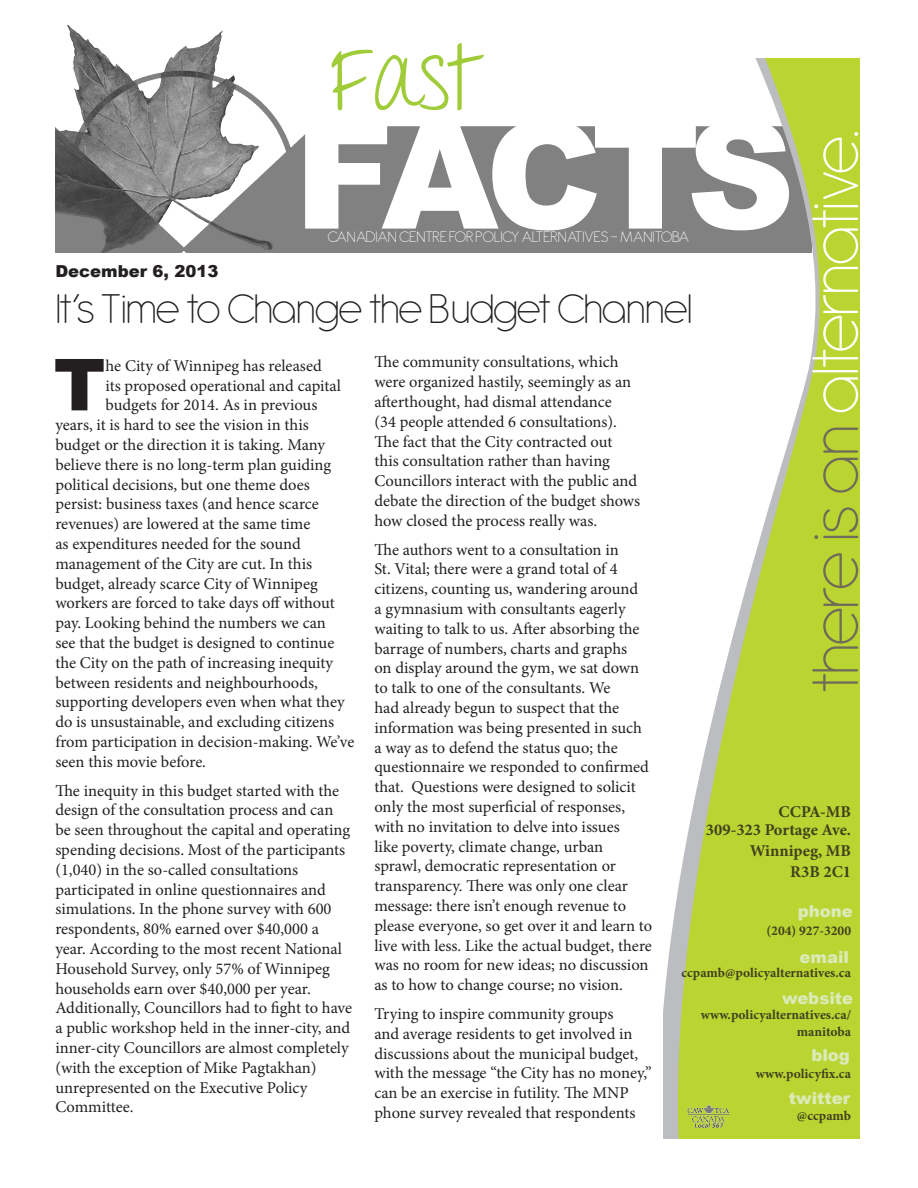
<style>
.page{position:relative;width:918px;height:1188px;background:#fff}
.page>*{position:absolute;margin:0;border:0;box-sizing:border-box;transform-origin:0 0}
.t1{font:900 150px "Arial";letter-spacing:-.085em;color:#fff}
.t2{font:90px "Throw My Hands Upinthe Air";color:#a1cc3a}
.t3{font:200 72px "Antipasto";letter-spacing:-.04em;color:#fff}
.t4{font:900 71.85px "Arial";color:#231f20}
.HEADLINE{font:200 45px "Antipasto";letter-spacing:-.04em;color:#231f20}
.t5{font:16.5px/19.8px "Minion Pro";color:#231f20}
.t6{font:200 16.5px "Antipasto";color:#fff}
.t7{font:700 16.5px/21px "Minion Pro";color:#40411e;text-align:right}
.t8{font:900 16.5px "Arial";color:#dceab8}
.t9{font:900 16.5px "Arial";color:#231f20}
.t10{font:700 13.5px/16.5px "Minion Pro";color:#40411e;text-align:right}
.s1{color:#6e6c59}
</style>
<div class="page">
<img style="left:55px;top:25px;width:609px;height:228px">
<svg style="left:664px;top:58px;width:196px;height:1080px;fill:#bad432"></svg>
<img style="left:688px;top:1105px;width:41px;height:22px">
<p class="t2" style="left:329px;top:25px;width:151px">Fast</p>
<p class="t1" style="left:294px;top:66px;width:502px">FACTS</p>
<p class="t6" style="left:328px;top:227px;width:363px">CANADIAN CENTRE FOR POLICY ALTERNATIVES - MANITOBA</p>
<p class="t3" style="left:794px;top:693px;width:566px;rotate:-90deg"><span class="s1">there is an</span> alternative.</p>
<p class="t9" style="left:55px;top:259px;width:165px">December 6, 2013</p>
<p class="HEADLINE" style="left:55px;top:283px;width:639px">It’s Time to Change the Budget Channel</p>
<p class="t5" style="left:374px;top:352px;width:267px">The community consultations, which were organized hastily, seemingly as an afterthought, had dismal attendance<br>(34 people attended 6 consultations).<br>The fact that the City contracted out this consultation rather than having Councillors interact with the public and debate the direction of the budget shows how closed the process really was.</p>
<p class="t5" style="left:374px;top:540px;width:279px">The authors went to a consultation in<br>St. Vital; there were a grand total of 4 citizens, counting us, wandering around<br>a gymnasium with consultants eagerly waiting to talk to us. After absorbing the barrage of numbers, charts and graphs<br>on display around the gym, we sat down to talk to one of the consultants. We<br>had already begun to suspect that the information was being presented in such a way as to defend the status quo; the questionnaire we responded to confirmed that. Questions were designed to solicit only the most superficial of responses, with no invitation to delve into issues<br>like poverty, climate change, urban sprawl, democratic representation or transparency. There was only one clear message: there isn’t enough revenue to please everyone, so get over it and learn to live with less. Like the actual budget, there was no room for new ideas; no discussion as to how to change course; no vision.</p>
<p class="t5" style="left:374px;top:1004px;width:279px">Trying to inspire community groups<br>and average residents to get involved in discussions about the municipal budget, with the message “the City has no money,” can be an exercise in futility. The MNP phone survey revealed that respondents</p>
<p class="t4" style="left:54px;top:333px;width:53px">T</p>
<p class="t5" style="left:106px;top:356px;width:218px">he City of Winnipeg has released</p>
<p class="t5" style="left:106px;top:376px;width:237px">its proposed operational and capital</p>
<p class="t5" style="left:106px;top:395px;width:213px">budgets for 2014. As in previous</p>
<p class="t5" style="left:55px;top:415px;width:255px">years, it is hard to see the vision in this</p>
<p class="t5" style="left:55px;top:435px;width:271px">budget or the direction it is taking. Many</p>
<p class="t5" style="left:55px;top:455px;width:277px">believe there is no long-term plan guiding</p>
<p class="t5" style="left:55px;top:475px;width:256px">political decisions, but one theme does</p>
<p class="t5" style="left:55px;top:494px;width:265px">persist: business taxes (and hence scarce</p>
<p class="t5" style="left:55px;top:514px;width:257px">revenues) are lowered at the same time</p>
<p class="t5" style="left:55px;top:534px;width:247px">as expenditures needed for the sound</p>
<p class="t5" style="left:55px;top:554px;width:258px">management of the City are cut. In this</p>
<p class="t5" style="left:55px;top:574px;width:264px">budget, already scarce City of Winnipeg</p>
<p class="t5" style="left:55px;top:593px;width:281px">workers are forced to take days off without</p>
<p class="t5" style="left:55px;top:613px;width:272px">pay. Looking behind the numbers we can</p>
<p class="t5" style="left:55px;top:633px;width:281px">see that the budget is designed to continue</p>
<p class="t5" style="left:55px;top:653px;width:279px">the City on the path of increasing inequity</p>
<p class="t5" style="left:55px;top:673px;width:264px">between residents and neighbourhoods,</p>
<p class="t5" style="left:55px;top:692px;width:291px">supporting developers even when what they</p>
<p class="t5" style="left:55px;top:712px;width:280px">do is unsustainable, and excluding citizens</p>
<p class="t5" style="left:55px;top:732px;width:301px">from participation in decision-making. We’ve</p>
<p class="t5" style="left:55px;top:752px;width:152px">seen this movie before.</p>
<p class="t5" style="left:55px;top:781px;width:298px">The inequity in this budget started with the design of the consultation process and can be seen throughout the capital and operating spending decisions. Most of the participants (1,040) in the so-called consultations participated in online questionnaires and simulations. In the phone survey with 600 respondents, 80% earned over $40,000 a year. According to the most recent National Household Survey, only 57% of Winnipeg households earn over $40,000 per year.<br>Additionally, Councillors had to fight to have a public workshop held in the inner-city, and inner-city Councillors are almost completely (with the exception of Mike Pagtakhan) unrepresented on the Executive Policy Committee.</p>
<p class="t7" style="left:779px;top:801px;width:74px">CCPA-MB</p>
<p class="t7" style="left:706px;top:819px;width:147px">309-323 Portage Ave.</p>
<p class="t7" style="left:750px;top:840px;width:103px">Winnipeg, MB<br>R3B 2C1</p>
<p class="t8" style="left:798px;top:899px;width:57px">phone</p>
<p class="t10" style="left:767px;top:923px;width:86px">(204) 927-3200</p>
<p class="t10" style="left:681px;top:965px;width:171px">ccpamb@policyalternatives.ca</p>
<p class="t10" style="left:701px;top:1007px;width:152px">www.policyalternatives.ca/ manitoba</p>
<p class="t10" style="left:756px;top:1065px;width:97px">www.policyfix.ca</p>
<p class="t10" style="left:797px;top:1107px;width:56px">@ccpamb</p>
<p class="t8" style="left:800px;top:945px;width:51px">email</p>
<p class="t8" style="left:782px;top:986px;width:73px">website</p>
<p class="t8" style="left:811px;top:1043px;width:40px">blog</p>
<p class="t8" style="left:789px;top:1086px;width:63px">twitter</p>
</div>
